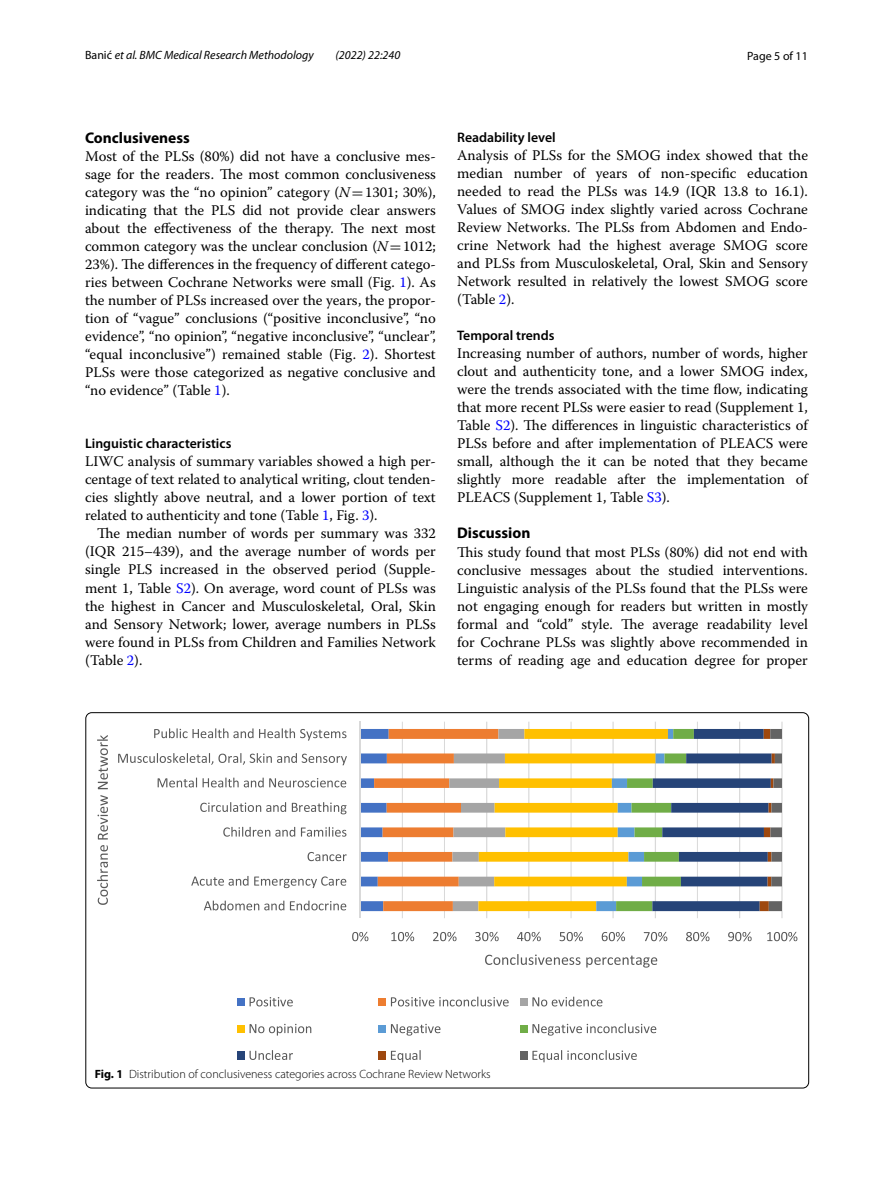
<style>
.page{position:relative;width:893px;height:1187px;background:#fff}
.page>*{position:absolute;margin:0;border:0;box-sizing:border-box;transform-origin:0 0}
.t1{font:700 15.45px "Myriad Pro";color:#000}
.t2{font:14.7px/18px "Warnock Pro";color:#000;text-align:justify}
.t3{font:600 13.8px "Myriad Pro";color:#000}
.t4{font:300 12px "Myriad Pro";color:#000}
.t5{font:italic 12px "Myriad Pro";color:#000}
.t6{font:12px "Myriad Pro";color:#000}
.s1{font-style:normal}
.s2{font-style:italic}
.s3{font-family:"MTSY"}
.s4{color:#00f}
.s5{font-weight:700}
</style>
<div class="page">
<hr style="left:781px;top:721px;width:2px;height:197px;background:#d9d9d9">
<hr style="left:739px;top:721px;width:1px;height:197px;background:#d9d9d9">
<hr style="left:697px;top:721px;width:1px;height:197px;background:#d9d9d9">
<hr style="left:655px;top:721px;width:1px;height:197px;background:#d9d9d9">
<hr style="left:612px;top:721px;width:2px;height:197px;background:#d9d9d9">
<hr style="left:571px;top:721px;width:1px;height:197px;background:#d9d9d9">
<hr style="left:528px;top:721px;width:1px;height:197px;background:#d9d9d9">
<hr style="left:486px;top:721px;width:1px;height:197px;background:#d9d9d9">
<hr style="left:444px;top:721px;width:1px;height:197px;background:#d9d9d9">
<hr style="left:402px;top:721px;width:1px;height:197px;background:#d9d9d9">
<svg style="left:361px;top:729px;width:421px;height:182px"></svg>
<hr style="left:360px;top:721px;width:1px;height:197px;background:#d9d9d9">
<svg style="left:352px;top:931px;width:445px;height:10px"></svg>
<svg style="left:204px;top:900px;width:142px;height:10px"></svg>
<svg style="left:191px;top:876px;width:155px;height:12px"></svg>
<svg style="left:308px;top:852px;width:39px;height:9px"></svg>
<svg style="left:223px;top:826px;width:123px;height:10px"></svg>
<svg style="left:200px;top:802px;width:147px;height:12px"></svg>
<svg style="left:158px;top:777px;width:188px;height:10px"></svg>
<svg style="left:118px;top:753px;width:229px;height:12px"></svg>
<svg style="left:154px;top:728px;width:192px;height:12px"></svg>
<svg style="left:485px;top:954px;width:172px;height:13px"></svg>
<svg style="left:97px;top:735px;width:11px;height:169px"></svg>
<div style="left:237px;top:998px;width:8px;height:8px;background:#4472c4"></div>
<svg style="left:250px;top:997px;width:43px;height:9px"></svg>
<div style="left:378px;top:998px;width:8px;height:8px;background:#ed7d31"></div>
<svg style="left:391px;top:996px;width:118px;height:10px"></svg>
<div style="left:520px;top:998px;width:8px;height:8px;background:#a5a5a5"></div>
<svg style="left:532px;top:996px;width:70px;height:10px"></svg>
<div style="left:237px;top:1025px;width:8px;height:7px;background:#ffc000"></div>
<svg style="left:250px;top:1023px;width:61px;height:12px"></svg>
<div style="left:378px;top:1025px;width:8px;height:7px;background:#5b9bd5"></div>
<svg style="left:391px;top:1023px;width:49px;height:12px"></svg>
<div style="left:520px;top:1025px;width:8px;height:7px;background:#70ad47"></div>
<svg style="left:532px;top:1023px;width:124px;height:12px"></svg>
<div style="left:237px;top:1051px;width:8px;height:8px;background:#264478"></div>
<svg style="left:250px;top:1050px;width:43px;height:9px"></svg>
<div style="left:378px;top:1051px;width:8px;height:8px;background:#9e480e"></div>
<svg style="left:391px;top:1050px;width:30px;height:12px"></svg>
<div style="left:520px;top:1051px;width:8px;height:8px;background:#636363"></div>
<svg style="left:532px;top:1050px;width:105px;height:12px"></svg>
<p class="t5" style="left:85px;top:48px;width:230px"><span class="s1">Banić</span> et al. BMC Medical Research Methodology</p>
<p class="t5" style="left:336px;top:48px;width:66px">(2022) 22:240</p>
<p class="t6" style="left:747px;top:48px;width:62px">Page 5 of 11</p>
<p class="t1" style="left:85px;top:128px;width:106px">Conclusiveness</p>
<p class="t2" style="left:85px;top:147px;width:352px">Most of the PLSs (80%) did not have a conclusive mes&shy;sage for the readers. The most common conclusiveness category was the “no opinion” category (<span class="s2">N</span><span class="s3">=</span>1301; 30%), indicating that the PLS did not provide clear answers about the effectiveness of the therapy. The next most common category was the unclear conclusion (<span class="s2">N</span><span class="s3">=</span>1012; 23%). The differences in the frequency of different catego&shy;ries between Cochrane Networks were small (Fig. <span class="s4">1</span>). As the number of PLSs increased over the years, the propor&shy;tion of “vague” conclusions (“positive inconclusive”, “no evidence”, “no opinion”, “negative inconclusive”, “unclear”, “equal inconclusive”) remained stable (Fig. <span class="s4">2</span>). Shortest PLSs were those categorized as negative conclusive and “no evidence” (Table <span class="s4">1</span>).</p>
<p class="t3" style="left:85px;top:435px;width:148px">Linguistic characteristics</p>
<p class="t2" style="left:85px;top:452px;width:352px">LIWC analysis of summary variables showed a high per&shy;centage of text related to analytical writing, clout tenden&shy;cies slightly above neutral, and a lower portion of text related to authenticity and tone (Table <span class="s4">1</span>, Fig. <span class="s4">3</span>).</p>
<p class="t2" style="left:85px;top:524px;width:352px;text-indent:12px">The median number of words per summary was 332 (IQR 215–439), and the average number of words per single PLS increased in the observed period (Supple&shy;ment 1, Table <span class="s4">S2</span>). On average, word count of PLSs was the highest in Cancer and Musculoskeletal, Oral, Skin and Sensory Network; lower, average numbers in PLSs were found in PLSs from Children and Families Network (Table <span class="s4">2</span>).</p>
<p class="t3" style="left:457px;top:129px;width:100px">Readability level</p>
<p class="t2" style="left:457px;top:146px;width:352px">Analysis of PLSs for the SMOG index showed that the median number of years of non-specific education needed to read the PLSs was 14.9 (IQR 13.8 to 16.1).<br>Values of SMOG index slightly varied across Cochrane Review Networks. The PLSs from Abdomen and Endo&shy;crine Network had the highest average SMOG score and PLSs from Musculoskeletal, Oral, Skin and Sensory Network resulted in relatively the lowest SMOG score (Table <span class="s4">2</span>).</p>
<p class="t3" style="left:457px;top:327px;width:99px">Temporal trends</p>
<p class="t2" style="left:457px;top:344px;width:352px">Increasing number of authors, number of words, higher clout and authenticity tone, and a lower SMOG index, were the trends associated with the time flow, indicating that more recent PLSs were easier to read (Supplement 1, Table <span class="s4">S2</span>). The differences in linguistic characteristics of PLSs before and after implementation of PLEACS were small, although the it can be noted that they became slightly more readable after the implementation of PLEACS (Supplement 1, Table <span class="s4">S3</span>).</p>
<p class="t1" style="left:457px;top:523px;width:75px">Discussion</p>
<p class="t2" style="left:457px;top:542px;width:352px">This study found that most PLSs (80%) did not end with conclusive messages about the studied interventions.<br>Linguistic analysis of the PLSs found that the PLSs were not engaging enough for readers but written in mostly formal and “cold” style. The average readability level for Cochrane PLSs was slightly above recommended in terms of reading age and education degree for proper</p>
<p class="t4" style="left:95px;top:1066px;width:397px"><span class="s5">Fig. 1</span> Distribution of conclusiveness categories across Cochrane Review Networks</p>
</div>
